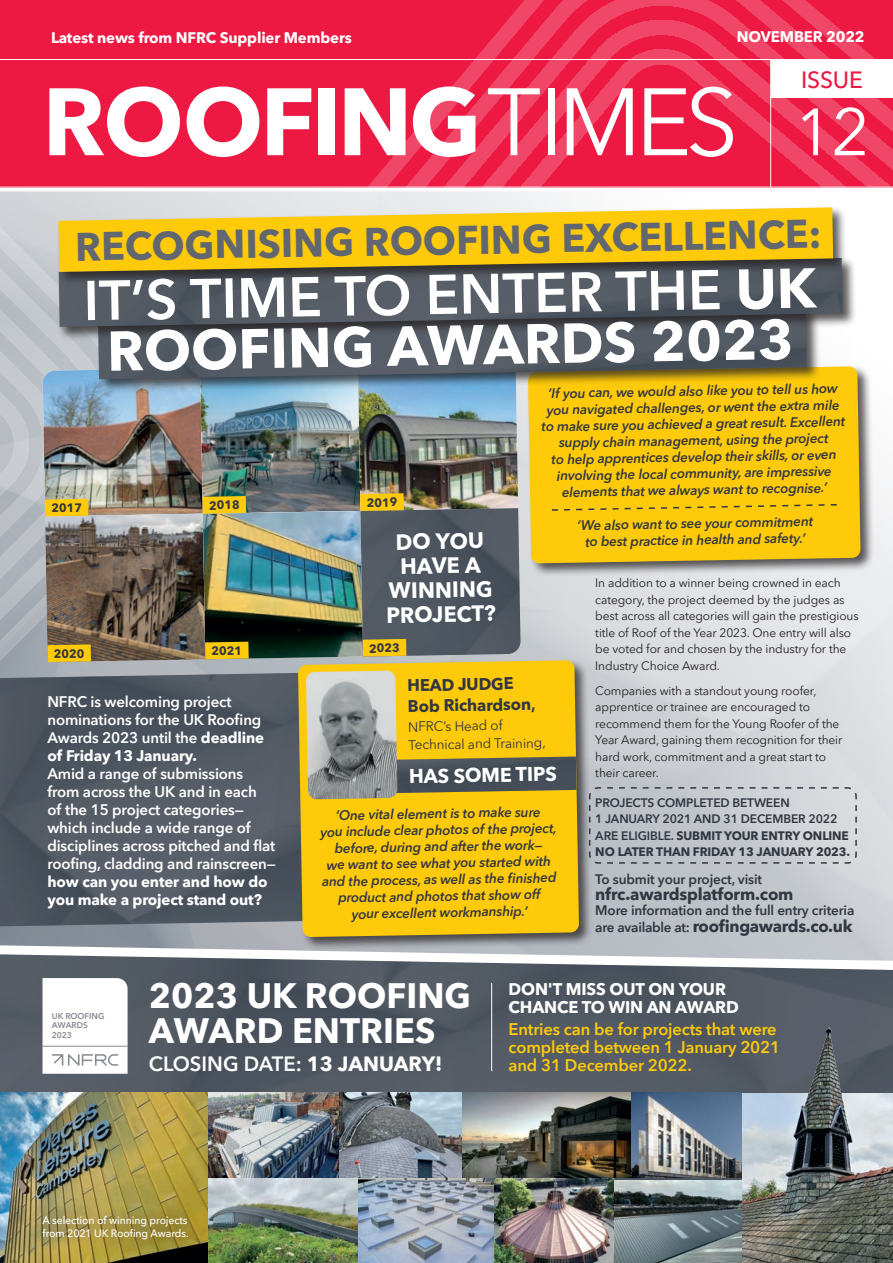
<style>
.page{position:relative;width:893px;height:1263px;background:#fff}
.page>*{position:absolute;margin:0;border:0;box-sizing:border-box;transform-origin:0 0}
.t1{font:700 94.5px "Avenir Next W1 G";letter-spacing:-.03em;color:#fff}
.t2{font:700 55.5px/51px "Avenir Next W1 G";color:#fff;text-align:center}
.t3{font:700 39px "Avenir Next W1 G";color:#62666e}
.t4{font:700 34.5px/34.5px "Avenir Next W1 G";color:#fff}
.t5{font:500 22.95px "Avenir Next W1 G";letter-spacing:-.01em;color:#ed1943}
.t6{font:700 21.6px/24.3px "Avenir Next W1 G";color:#fff;text-align:center}
.t7{font:600 20.25px "Avenir Next W1 G";color:#fff}
.t8{font:700 19.5px "Avenir Next W1 G";color:#fff}
.t9{font:700 16.5px/21px "Avenir Next W1 G";letter-spacing:-.015em;color:#323640}
.t10{font:600 16.5px/18px "Avenir Next W1 G";letter-spacing:-.01em;color:#feca0a}
.t11{font:700 16.5px/18px "Avenir Next W1 G";letter-spacing:-.01em;color:#fff}
.t12{font:600 15px/18px "Avenir Next W1 G";letter-spacing:-.01em;color:#fff}
.t13{font:700 15px/18px "Avenir Next W1 G";letter-spacing:-.01em;color:#fff}
.t14{font:italic 600 13.5px/16.5px "Avenir Next W1 G";color:#323640;text-align:center}
.t15{font:600 13.5px "Avenir Next W1 G";letter-spacing:-.01em;color:#323640}
.t16{font:13.5px/18px "Avenir Next W1 G";color:#323640}
.t17{font:12px/16.5px "Avenir Next W1 G";letter-spacing:-.01em;color:#231f20}
.t18{font:600 12px/16.5px "Avenir Next W1 G";letter-spacing:-.01em;color:#323640}
.t19{font:700 11.85px "Avenir Next W1 G";color:#323640}
.t20{font:500 10.5px/13.5px "Avenir Next W1 G";letter-spacing:-.01em;color:#fff}
.t21{font:600 8.25px/9.8px "Avenir Next W1 G";color:#858891}
.s1{font-weight:400}
.s2{font-weight:400;font-size:66px}
.s3{font-weight:600}
.s4{font-weight:700}
.s5{font-weight:600;font-size:13.5px}
.s6{font-weight:600;font-size:18px}
</style>
<div class="page">
<img style="left:0;top:672px;width:296px;height:254px">
<svg style="left:0;top:940px;width:893px;height:240px;background:#636a72"></svg>
<svg style="left:43px;top:978px;width:85px;height:96px"></svg>
<hr style="left:43px;top:1046px;width:85px;height:1px;background:#858891">
<img style="left:207px;top:1178px;width:408px;height:85px">
<img style="left:207px;top:1093px;width:536px;height:85px">
<img style="left:615px;top:1180px;width:128px;height:83px">
<img style="left:743px;top:1094px;width:150px;height:169px">
<img style="left:0;top:1093px;width:207px;height:170px">
<img style="left:807px;top:1027px;width:35px;height:74px">
<div style="left:148px;top:0;width:17px;height:187px;background:#ed1943"></div>
<svg style="left:165px;top:0;width:728px;height:187px;background:#ed1f48"></svg>
<svg style="left:206px;top:14px;width:687px;height:173px;background:#ed224a"></svg>
<svg style="left:247px;top:45px;width:646px;height:142px;background:#ed264d"></svg>
<hr style="left:0;top:59px;width:893px;height:1px;background:#fff">
<hr style="left:770px;top:60px;width:1px;height:127px;background:#fff">
<div style="left:771px;top:60px;width:122px;height:38px;background:#fff"></div>
<svg style="left:131px;top:0;width:17px;height:792px;background:#b13f5a"></svg>
<svg style="left:99px;top:0;width:32px;height:792px;background:#b13e5a"></svg>
<svg style="left:0;top:0;width:99px;height:792px;background:#af4660"></svg>
<svg style="left:0;top:0;width:66px;height:788px;background:#ae6e80"></svg>
<svg style="left:0;top:0;width:34px;height:747px;background:#bd8c9b"></svg>
<hr style="left:491px;top:983px;width:1px;height:88px;background:#fff">
<div style="left:526px;top:365px;width:349px;height:212px;background:#231f20;opacity:.75"></div>
<div style="left:528px;top:366px;width:332px;height:197px;background:#feca0a"></div>
<svg style="left:593px;top:786px;width:265px;height:78px;background:#c3c7cc"></svg>
<div style="left:296px;top:658px;width:297px;height:293px;background:#231f20;opacity:.75"></div>
<div style="left:298px;top:660px;width:281px;height:277px;background:#feca0a"></div>
<svg style="left:550px;top:503px;width:288px;height:8px;background:#eabb0f"></svg>
<div style="left:29px;top:1203px;width:171px;height:50px;background:#231f20;opacity:.75"></div>
<img style="left:43px;top:362px;width:478px;height:300px">
<img style="left:397px;top:756px;width:179px;height:38px">
<img style="left:306px;top:671px;width:91px;height:128px">
<div style="left:96px;top:305px;width:725px;height:88px;background:#231f20;opacity:.75"></div>
<img style="left:98px;top:341px;width:709px;height:38px">
<div style="left:57px;top:256px;width:800px;height:85px;background:#231f20;opacity:.75"></div>
<img style="left:59px;top:286px;width:783px;height:41px">
<div style="left:56px;top:205px;width:791px;height:81px;background:#231f20;opacity:.75"></div>
<svg style="left:58px;top:207px;width:775px;height:65px;background:#e6be28"></svg>
<p class="t13" style="left:51px;top:27px;width:302px">Latest news from NFRC Supplier Members</p>
<p class="t13" style="left:737px;top:27px;width:129px">NOVEMBER 2022</p>
<h3 class="t5" style="left:801px;top:61px;width:63px">ISSUE</h3>
<h1 class="t1" style="left:43px;top:47px;width:829px">ROOFING <span class="s1">TIMES</span> <span class="s2">12</span></h1>
<h3 class="t3" style="left:75px;top:216px;width:748px;rotate:-1deg">RECOGNISING ROOFING EXCELLENCE:</h3>
<h2 class="t2" style="left:83px;top:271px;width:734px;rotate:-1deg"><span class="s3">IT’S TIME TO ENTER THE</span> UK<br>ROOFING AWARDS 2023</h2>
<p class="t19" style="left:51px;top:499px;width:32px;rotate:-1deg">2017</p>
<p class="t19" style="left:54px;top:644px;width:32px;rotate:-1deg">2020</p>
<p class="t19" style="left:209px;top:496px;width:32px;rotate:-1deg">2018</p>
<p class="t19" style="left:211px;top:642px;width:32px;rotate:-1deg">2021</p>
<p class="t12" style="left:47px;top:691px;width:218px">NFRC is welcoming project nominations for the UK Roofing<br>Awards 2023 until the <span class="s4">deadline of Friday 13 January.</span></p>
<p class="t12" style="left:47px;top:763px;width:230px">Amid a range of submissions from across the UK and in each<br>of the 15 project categories— which include a wide range of disciplines across pitched and flat roofing, cladding and rainscreen—</p>
<p class="t13" style="left:47px;top:871px;width:222px">how can you enter and how do you make a project stand out?</p>
<p class="t14" style="left:541px;top:384px;width:305px;rotate:-1deg">‘If you can, we would also like you to tell us how you navigated challenges, or went the extra mile to make sure you achieved a great result. Excellent supply chain management, using the project<br>to help apprentices develop their skills, or even involving the local community, are impressive elements that we always want to recognise.’</p>
<p class="t14" style="left:577px;top:516px;width:238px;rotate:-1deg">‘We also want to see your commitment to best practice in health and safety.’</p>
<p class="t19" style="left:366px;top:493px;width:32px;rotate:-1deg">2019</p>
<h3 class="t6" style="left:385px;top:528px;width:111px;rotate:-1deg">DO YOU<br>HAVE A<br>WINNING<br>PROJECT?</h3>
<p class="t19" style="left:369px;top:639px;width:32px;rotate:-1deg">2023</p>
<p class="t17" style="left:595px;top:574px;width:265px">In addition to a winner being crowned in each category, the project deemed by the judges as best across all categories will gain the prestigious title of Roof of the Year 2023. One entry will also be voted for and chosen by the industry for the Industry Choice Award.</p>
<p class="t17" style="left:595px;top:681px;width:249px">Companies with a standout young roofer, apprentice or trainee are encouraged to recommend them for the Young Roofer of the Year Award, gaining them recognition for their hard work, commitment and a great start to their career.</p>
<p class="t18" style="left:595px;top:793px;width:256px">PROJECTS COMPLETED BETWEEN<br>1 JANUARY 2021 AND 31 DECEMBER 2022<br>ARE ELIGIBLE. <span class="s4">SUBMIT YOUR ENTRY ONLINE NO LATER THAN FRIDAY 13 JANUARY 2023.</span></p>
<p class="t15" style="left:595px;top:868px;width:168px">To submit your project, visit</p>
<p class="t9" style="left:595px;top:883px;width:200px">nfrc.awardsplatform.com</p>
<p class="t15" style="left:595px;top:900px;width:261px">More information and the full entry criteria</p>
<p class="t9" style="left:595px;top:914px;width:259px"><span class="s5">are available at:</span> roofingawards.co.uk</p>
<p class="t9" style="left:407px;top:673px;width:129px;rotate:-1deg">HEAD JUDGE<br>Bob Richardson<span class="s6">,</span></p>
<p class="t16" style="left:408px;top:717px;width:139px;rotate:-1deg">NFRC’s Head of<br>Technical and Training,</p>
<h3 class="t8" style="left:409px;top:761px;width:149px;rotate:-1deg">HAS SOME TIPS</h3>
<p class="t14" style="left:320px;top:806px;width:238px;rotate:-1deg">‘One vital element is to make sure<br>you include clear photos of the project, before, during and after the work—<br>we want to see what you started with and the process, as well as the fi nished product and photos that show off your excellent workmanship.’</p>
<p class="t21" style="left:52px;top:1010px;width:54px">UK ROOFING<br>AWARDS<br>2023</p>
<h3 class="t4" style="left:149px;top:976px;width:324px">2023 UK ROOFING<br>AWARD ENTRIES</h3>
<h3 class="t7" style="left:149px;top:1048px;width:295px">CLOSING DATE: <span class="s4">13 JANUARY!</span></h3>
<p class="t11" style="left:509px;top:979px;width:232px">DON'T MISS OUT ON YOUR<br>CHANCE TO WIN AN AWARD</p>
<p class="t10" style="left:509px;top:1019px;width:273px">Entries can be for projects that were completed between 1 January 2021 and 31 December 2022.</p>
<p class="t20" style="left:43px;top:1212px;width:148px">A selection of winning projects from 2021 UK Roofing Awards.</p>
</div>
